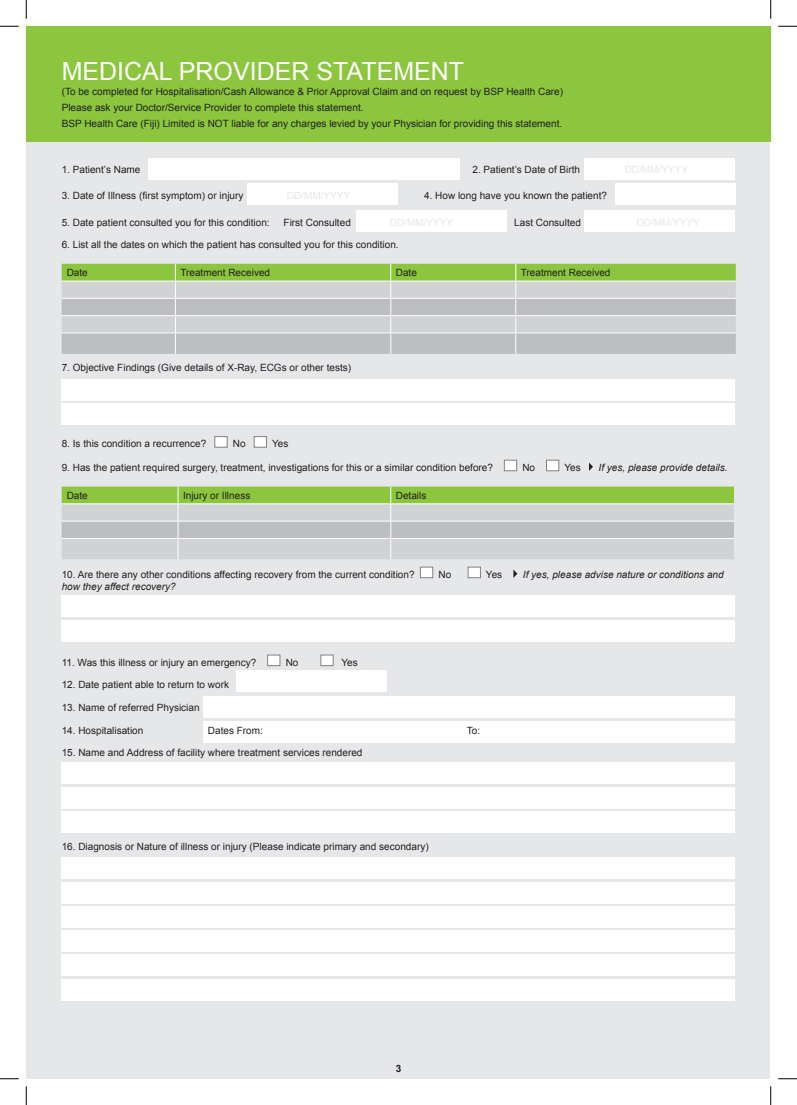
<style>
.page{position:relative;width:797px;height:1105px;background:#fff}
.page>*{position:absolute;margin:0;border:0;box-sizing:border-box;transform-origin:0 0}
.t1{font:25px "Arial";color:#fff}
.t2{font:10px/15.5px "Arial";color:#231f20}
.t3{font:italic 10px "Arial";color:#231f20}
.t4{font:700 10px "Arial";color:#231f20}
</style>
<div class="page">
<div style="left:26px;top:26px;width:743px;height:1053px;background:#e6e7e9"></div>
<div style="left:26px;top:26px;width:744px;height:115px;background:#8bc63e"></div>
<div style="left:203px;top:721px;width:532px;height:21px;background:#fff"></div>
<div style="left:584px;top:158px;width:151px;height:22px;background:#fff"></div>
<div style="left:247px;top:183px;width:151px;height:21px;background:#fff"></div>
<div style="left:356px;top:210px;width:150px;height:22px;background:#fff"></div>
<div style="left:584px;top:210px;width:151px;height:22px;background:#fff"></div>
<div style="left:614px;top:183px;width:121px;height:21px;background:#fff"></div>
<div style="left:148px;top:158px;width:311px;height:22px;background:#fff"></div>
<div style="left:62px;top:379px;width:673px;height:21px;background:#fff"></div>
<div style="left:62px;top:595px;width:673px;height:21px;background:#fff"></div>
<div style="left:62px;top:762px;width:673px;height:22px;background:#fff"></div>
<div style="left:62px;top:857px;width:673px;height:21px;background:#fff"></div>
<div style="left:62px;top:930px;width:673px;height:21px;background:#fff"></div>
<div style="left:203px;top:697px;width:532px;height:21px;background:#fff"></div>
<div style="left:62px;top:404px;width:673px;height:21px;background:#fff"></div>
<div style="left:62px;top:620px;width:673px;height:21px;background:#fff"></div>
<div style="left:62px;top:787px;width:673px;height:22px;background:#fff"></div>
<div style="left:62px;top:882px;width:673px;height:21px;background:#fff"></div>
<div style="left:62px;top:955px;width:673px;height:21px;background:#fff"></div>
<div style="left:62px;top:811px;width:673px;height:22px;background:#fff"></div>
<div style="left:62px;top:906px;width:673px;height:21px;background:#fff"></div>
<div style="left:62px;top:979px;width:673px;height:21px;background:#fff"></div>
<div style="left:236px;top:670px;width:151px;height:22px;background:#fff"></div>
<svg style="left:62px;top:264px;width:673px;height:90px;background:#bdc9b2"></svg>
<div style="left:215px;top:436px;width:12px;height:11px;background:#fff;border:1px solid #808285"></div>
<div style="left:254px;top:436px;width:13px;height:11px;background:#fff;border:1px solid #808285"></div>
<div style="left:504px;top:460px;width:13px;height:11px;background:#fff;border:1px solid #808285"></div>
<div style="left:546px;top:460px;width:13px;height:11px;background:#fff;border:1px solid #808285"></div>
<svg style="left:589px;top:463px;width:4px;height:8px"></svg>
<svg style="left:62px;top:487px;width:672px;height:72px;background:#beccaf"></svg>
<div style="left:420px;top:567px;width:13px;height:11px;background:#fff;border:1px solid #808285"></div>
<div style="left:468px;top:567px;width:12px;height:11px;background:#fff;border:1px solid #808285"></div>
<svg style="left:513px;top:569px;width:4px;height:9px"></svg>
<div style="left:267px;top:655px;width:13px;height:11px;background:#fff;border:1px solid #808285"></div>
<div style="left:321px;top:655px;width:12px;height:11px;background:#fff;border:1px solid #808285"></div>
<svg style="left:0;top:25px;width:19px;height:2px"></svg>
<svg style="left:778px;top:25px;width:19px;height:2px"></svg>
<svg style="left:0;top:1078px;width:19px;height:1px"></svg>
<svg style="left:778px;top:1078px;width:19px;height:1px"></svg>
<svg style="left:25px;top:0;width:2px;height:19px"></svg>
<svg style="left:25px;top:1086px;width:2px;height:19px"></svg>
<svg style="left:770px;top:0;width:1px;height:19px"></svg>
<svg style="left:770px;top:1086px;width:1px;height:19px"></svg>
<h1 class="t1" style="left:62px;top:55px;width:404px">MEDICAL PROVIDER STATEMENT</h1>
<p class="t2" style="left:62px;top:84px;width:503px">(To be completed for Hospitalisation/Cash Allowance &amp; Prior Approval Claim and on request by BSP Health Care)<br>Please ask your Doctor/Service Provider to complete this statement.<br>BSP Health Care (Fiji) Limited is NOT liable for any charges levied by your Physician for providing this statement.</p>
<p class="t2" style="left:62px;top:162px;width:80px">1. Patient’s Name</p>
<p class="t2" style="left:472px;top:162px;width:109px">2. Patient’s Date of Birth</p>
<p class="t2" style="left:62px;top:188px;width:183px">3. Date of Illness (first symptom) or injury</p>
<p class="t2" style="left:424px;top:188px;width:184px">4. How long have you known the patient?</p>
<p class="t2" style="left:62px;top:214px;width:209px">5. Date patient consulted you for this condition:</p>
<p class="t2" style="left:283px;top:214px;width:69px">First Consulted</p>
<p class="t2" style="left:514px;top:214px;width:68px">Last Consulted</p>
<p class="t2" style="left:62px;top:237px;width:338px">6. List all the dates on which the patient has consulted you for this condition.</p>
<p class="t2" style="left:67px;top:265px;width:23px">Date</p>
<p class="t2" style="left:180px;top:265px;width:91px">Treatment Received</p>
<p class="t2" style="left:396px;top:265px;width:23px">Date</p>
<p class="t2" style="left:521px;top:265px;width:91px">Treatment Received</p>
<p class="t2" style="left:62px;top:360px;width:291px">7. Objective Findings (Give details of X-Ray, ECGs or other tests)</p>
<p class="t2" style="left:62px;top:436px;width:146px">8. Is this condition a recurrence?</p>
<p class="t2" style="left:233px;top:436px;width:14px">No</p>
<p class="t2" style="left:272px;top:436px;width:18px">Yes</p>
<p class="t2" style="left:62px;top:460px;width:433px">9. Has the patient required surgery, treatment, investigations for this or a similar condition before?</p>
<p class="t2" style="left:522px;top:460px;width:14px">No</p>
<p class="t2" style="left:564px;top:460px;width:18px">Yes</p>
<p class="t3" style="left:598px;top:461px;width:130px">If yes, please provide details.</p>
<p class="t2" style="left:67px;top:488px;width:23px">Date</p>
<p class="t2" style="left:183px;top:488px;width:69px">Injury or Illness</p>
<p class="t2" style="left:396px;top:488px;width:32px">Details</p>
<p class="t2" style="left:62px;top:567px;width:354px">10. Are there any other conditions affecting recovery from the current condition?</p>
<p class="t2" style="left:438px;top:567px;width:14px">No</p>
<p class="t2" style="left:486px;top:567px;width:18px">Yes</p>
<p class="t3" style="left:523px;top:568px;width:202px">If yes, please advise nature or conditions and</p>
<p class="t3" style="left:62px;top:580px;width:115px">how they affect recovery?</p>
<p class="t2" style="left:62px;top:655px;width:196px">11. Was this illness or injury an emergency?</p>
<p class="t2" style="left:286px;top:655px;width:14px">No</p>
<p class="t2" style="left:341px;top:655px;width:18px">Yes</p>
<p class="t2" style="left:62px;top:677px;width:169px">12. Date patient able to return to work</p>
<p class="t2" style="left:62px;top:700px;width:139px">13. Name of referred Physician</p>
<p class="t2" style="left:62px;top:722px;width:83px">14. Hospitalisation</p>
<p class="t2" style="left:208px;top:722px;width:57px">Dates From:</p>
<p class="t2" style="left:467px;top:722px;width:15px">To:</p>
<p class="t2" style="left:62px;top:745px;width:302px">15. Name and Address of facility where treatment services rendered</p>
<p class="t2" style="left:62px;top:839px;width:368px">16. Diagnosis or Nature of illness or injury (Please indicate primary and secondary)</p>
<p class="t4" style="left:396px;top:1062px;width:7px">3</p>
</div>
